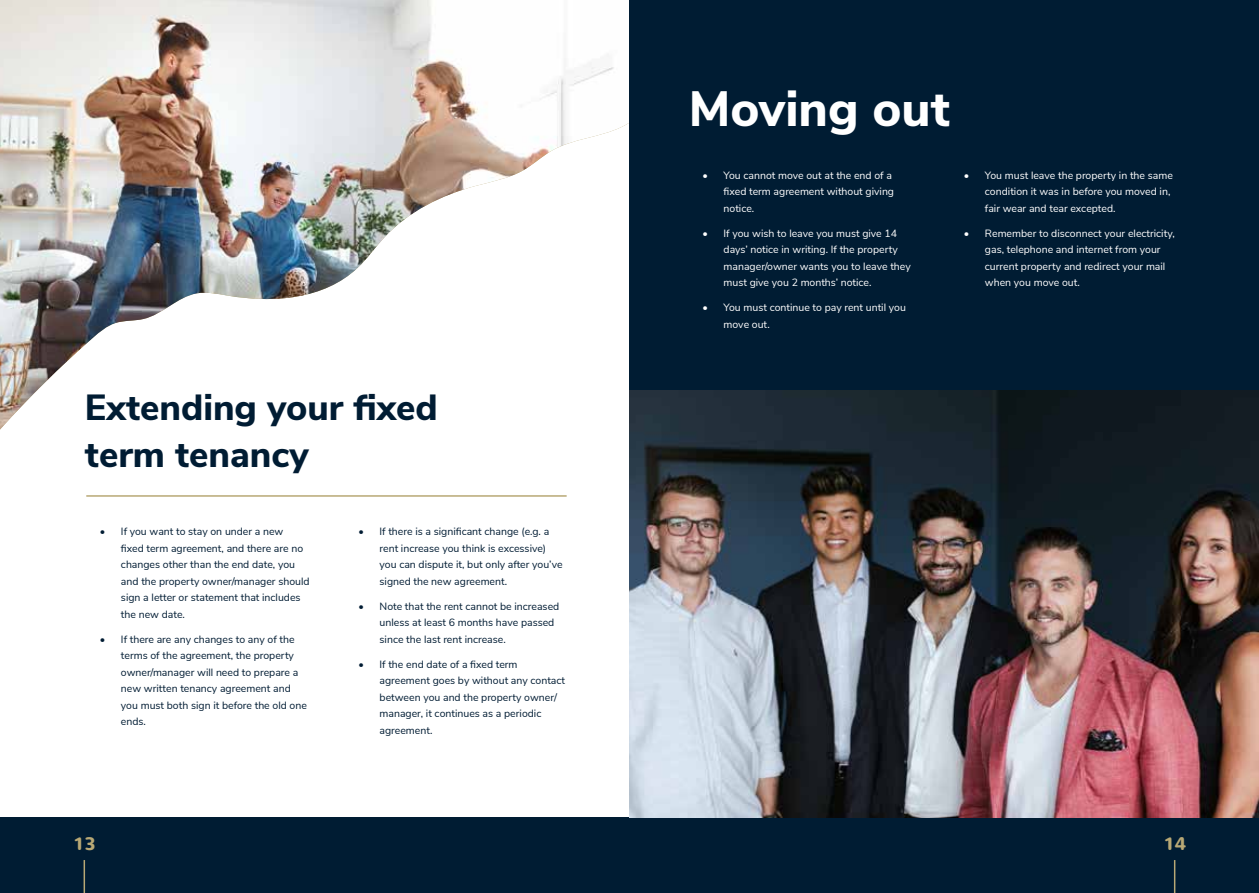
<style>
.page{position:relative;width:1259px;height:893px;background:#fff}
.page>*{position:absolute;margin:0;border:0;box-sizing:border-box;transform-origin:0 0}
.t1{font:800 49.5px "Nunito Sans";color:#fff}
.t2{font:800 36.3px/47.1px "Nunito Sans";color:#001c33}
.t3{font:700 18px "Nunito";color:#b8a875}
.t4{font:10.5px/16.5px "Nunito Sans";color:#001c33}
.t5{font:10.5px/16.5px "Nunito Sans";color:#fff}
</style>
<div class="page">
<div style="left:0;top:817px;width:1259px;height:76px;background:#001c33"></div>
<hr style="left:84px;top:860px;width:1px;height:33px;background:#b8a875">
<hr style="left:1174px;top:860px;width:1px;height:33px;background:#b8a875">
<img style="left:629px;top:390px;width:630px;height:427px">
<svg style="left:0;top:390px;width:855px;height:67px"></svg>
<img style="left:0;top:0;width:677px;height:429px">
<div style="left:629px;top:0;width:630px;height:390px;background:#001c33"></div>
<hr style="left:86px;top:495px;width:480px;height:2px;background:#b8a875">
<h2 class="t2" style="left:85px;top:382px;width:354px">Extending your fixed term tenancy</h2>
<p class="t4" style="left:121px;top:523px;width:190px;text-indent:-21px">• If you want to stay on under a new<br>fixed term agreement, and there are no changes other than the end date, you and the property owner/manager should sign a letter or statement that includes the new date.</p>
<p class="t4" style="left:121px;top:630px;width:187px;text-indent:-21px">• If there are any changes to any of the terms of the agreement, the property owner/manager will need to prepare a new written tenancy agreement and you must both sign it before the old one ends.</p>
<p class="t4" style="left:379px;top:523px;width:184px;text-indent:-21px">• If there is a significant change (e.g. a rent increase you think is excessive) you can dispute it, but only after you’ve signed the new agreement.</p>
<p class="t4" style="left:379px;top:597px;width:181px;text-indent:-21px">• Note that the rent cannot be increased unless at least 6 months have passed since the last rent increase.</p>
<p class="t4" style="left:379px;top:655px;width:187px;text-indent:-21px">• If the end date of a fixed term agreement goes by without any contact between you and the property owner/ manager, it continues as a periodic agreement.</p>
<h1 class="t1" style="left:688px;top:73px;width:263px">Moving out</h1>
<p class="t5" style="left:723px;top:166px;width:172px;text-indent:-21px">• You cannot move out at the end of a fixed term agreement without giving notice.</p>
<p class="t5" style="left:723px;top:224px;width:189px;text-indent:-21px">• If you wish to leave you must give 14 days’ notice in writing. If the property manager/owner wants you to leave they must give you 2 months’ notice.</p>
<p class="t5" style="left:723px;top:299px;width:184px;text-indent:-21px">• You must continue to pay rent until you move out.</p>
<p class="t5" style="left:985px;top:166px;width:189px;text-indent:-21px">• You must leave the property in the same condition it was in before you moved in, fair wear and tear excepted.</p>
<p class="t5" style="left:985px;top:224px;width:191px;text-indent:-21px">• Remember to disconnect your electricity, gas, telephone and internet from your current property and redirect your mail when you move out.</p>
<h3 class="t3" style="left:73px;top:831px;width:24px">13</h3>
<h3 class="t3" style="left:1164px;top:831px;width:24px">14</h3>
</div>
